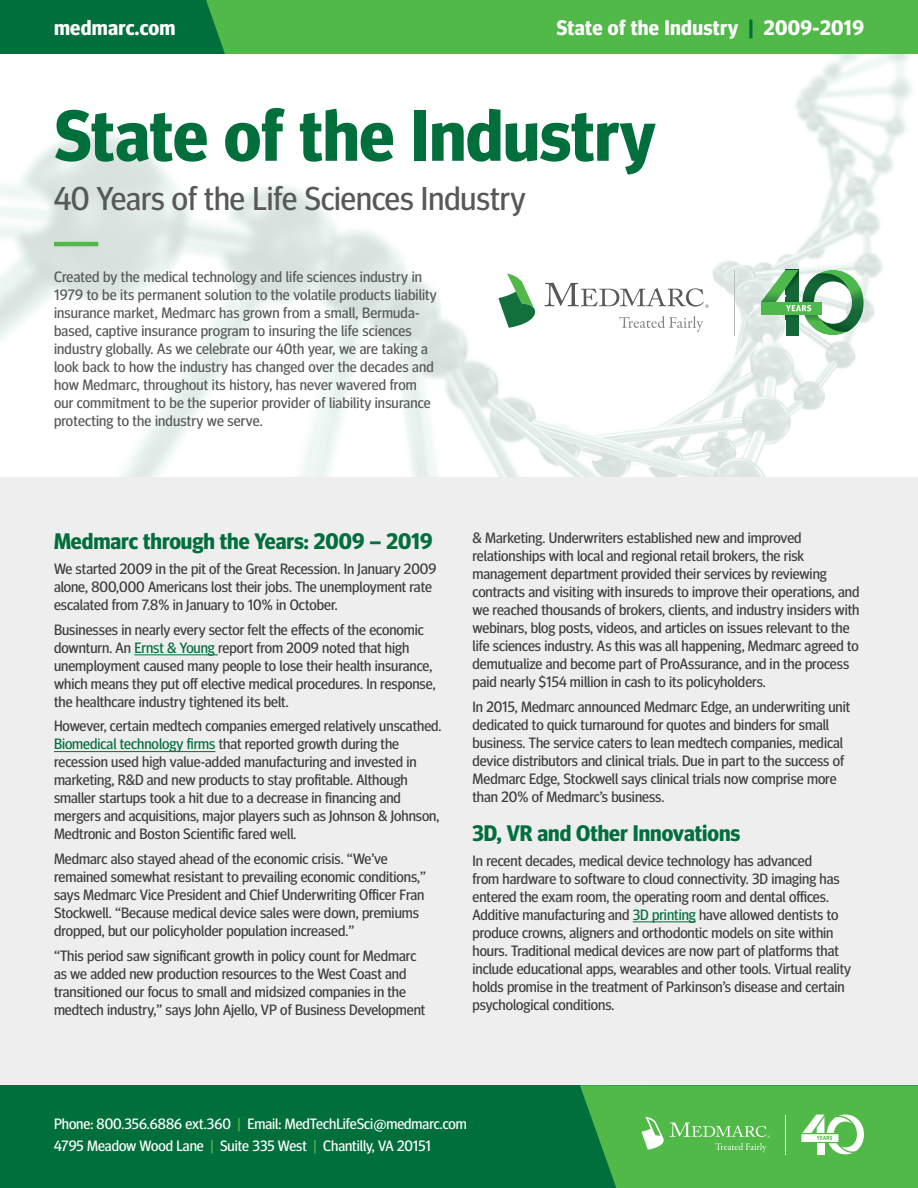
<style>
.page{position:relative;width:918px;height:1188px;background:#fff}
.page>*{position:absolute;margin:0;border:0;box-sizing:border-box;transform-origin:0 0}
.t1{font:700 72px "Meta Headline OT";color:#006f3c}
.t2{font:33px "Meta Headline OT";color:#57585a}
.Section_Header{font:700 22.5px "Meta Headline OT";color:#006f3c}
.t3{font:700 21px "Meta Headline OT";letter-spacing:.015em;color:#fff}
.Body_copy{font:15px/18px "Meta Headline OT";color:#3e3e3f}
.t4{font:15px/18px "Meta Headline OT";letter-spacing:.01em;color:#57585a}
.t5{font:15px/22.5px "Meta Headline OT";color:#fff}
.s1{color:#006f3c}
.s2{color:#51b948}
</style>
<div class="page">
<img style="left:0;top:54px;width:912px;height:423px">
<div style="left:0;top:477px;width:918px;height:657px;background:#eeeeef"></div>
<div style="left:0;top:0;width:918px;height:54px;background:#51b948"></div>
<div style="left:0;top:0;width:225px;height:54px;background:#006f3c"></div>
<div style="left:0;top:1085px;width:918px;height:103px;background:#006f3c"></div>
<svg style="left:580px;top:1085px;width:338px;height:103px;background:#55b851"></svg>
<svg style="left:761px;top:270px;width:102px;height:65px"></svg>
<svg style="left:498px;top:274px;width:38px;height:54px"></svg>
<svg style="left:545px;top:283px;width:164px;height:25px"></svg>
<svg style="left:619px;top:316px;width:84px;height:16px"></svg>
<hr style="left:734px;top:270px;width:1px;height:65px;background:#bbbbbc">
<hr style="left:54px;top:242px;width:44px;height:4px;background:#51b948">
<hr style="left:134px;top:655px;width:84px;height:1px;background:#006f3c">
<hr style="left:54px;top:751px;width:161px;height:1px;background:#006f3c">
<hr style="left:633px;top:922px;width:63px;height:1px;background:#006f3c">
<h3 class="t3" style="left:54px;top:15px;width:123px">medmarc.com</h3>
<h3 class="t3" style="left:556px;top:15px;width:309px">State of the Industry <span class="s1">|</span> 2009-2019</h3>
<h1 class="t1" style="left:54px;top:92px;width:603px">State of the Industry</h1>
<h2 class="t2" style="left:54px;top:179px;width:473px">40 Years of the Life Sciences Industry</h2>
<p class="t4" style="left:54px;top:267px;width:384px">Created by the medical technology and life sciences industry in 1979 to be its permanent solution to the volatile products liability insurance market, Medmarc has grown from a small, Bermuda&shy;based, captive insurance program to insuring the life sciences industry globally. As we celebrate our 40th year, we are taking a look back to how the industry has changed over the decades and how Medmarc, throughout its history, has never wavered from our commitment to be the superior provider of liability insurance protecting to the industry we serve.</p>
<p class="Section_Header" style="left:54px;top:528px;width:380px">Medmarc through the Years: 2009 – 2019</p>
<p class="Body_copy" style="left:54px;top:559px;width:384px">We started 2009 in the pit of the Great Recession. In January 2009 alone, 800,000 Americans lost their jobs. The unemployment rate escalated from 7.8% in January to 10% in October.</p>
<p class="Body_copy" style="left:54px;top:620px;width:383px">Businesses in nearly every sector felt the effects of the economic downturn. An <span class="s1">Ernst &amp; Young</span> report from 2009 noted that high unemployment caused many people to lose their health insurance, which means they put off elective medical procedures. In response, the healthcare industry tightened its belt.</p>
<p class="Body_copy" style="left:54px;top:717px;width:389px">However, certain medtech companies emerged relatively unscathed.<br><span class="s1">Biomedical technology firms</span> that reported growth during the recession used high value-added manufacturing and invested in marketing, R&amp;D and new products to stay profitable. Although smaller startups took a hit due to a decrease in financing and mergers and acquisitions, major players such as Johnson &amp; Johnson, Medtronic and Boston Scientific fared well.</p>
<p class="Body_copy" style="left:54px;top:850px;width:374px">Medmarc also stayed ahead of the economic crisis. “We’ve remained somewhat resistant to prevailing economic conditions,” says Medmarc Vice President and Chief Underwriting Officer Fran Stockwell. “Because medical device sales were down, premiums dropped, but our policyholder population increased.”</p>
<p class="Body_copy" style="left:54px;top:946px;width:373px">“This period saw significant growth in policy count for Medmarc as we added new production resources to the West Coast and transitioned our focus to small and midsized companies in the medtech industry,” says John Ajello, VP of Business Development</p>
<p class="Body_copy" style="left:472px;top:529px;width:389px">&amp; Marketing. Underwriters established new and improved relationships with local and regional retail brokers, the risk management department provided their services by reviewing contracts and visiting with insureds to improve their operations, and we reached thousands of brokers, clients, and industry insiders with webinars, blog posts, videos, and articles on issues relevant to the life sciences industry. As this was all happening, Medmarc agreed to demutualize and become part of ProAssurance, and in the process paid nearly $154 million in cash to its policyholders.</p>
<p class="Body_copy" style="left:472px;top:697px;width:379px">In 2015, Medmarc announced Medmarc Edge, an underwriting unit dedicated to quick turnaround for quotes and binders for small business. The service caters to lean medtech companies, medical device distributors and clinical trials. Due in part to the success of Medmarc Edge, Stockwell says clinical trials now comprise more than 20% of Medmarc’s business.</p>
<p class="Section_Header" style="left:472px;top:820px;width:269px">3D, VR and Other Innovations</p>
<p class="Body_copy" style="left:472px;top:851px;width:380px">In recent decades, medical device technology has advanced<br>from hardware to software to cloud connectivity. 3D imaging has entered the exam room, the operating room and dental offices.<br>Additive manufacturing and <span class="s1">3D printing</span> have allowed dentists to produce crowns, aligners and orthodontic models on site within hours. Traditional medical devices are now part of platforms that include educational apps, wearables and other tools. Virtual reality holds promise in the treatment of Parkinson’s disease and certain psychological conditions.</p>
<p class="t5" style="left:54px;top:1112px;width:414px">Phone: 800.356.6886 ext.360 <span class="s2">|</span> Email: MedTechLifeSci@medmarc.com<br>4795 Meadow Wood Lane <span class="s2">|</span> Suite 335 West <span class="s2">|</span> Chantilly, VA 20151</p>
</div>
